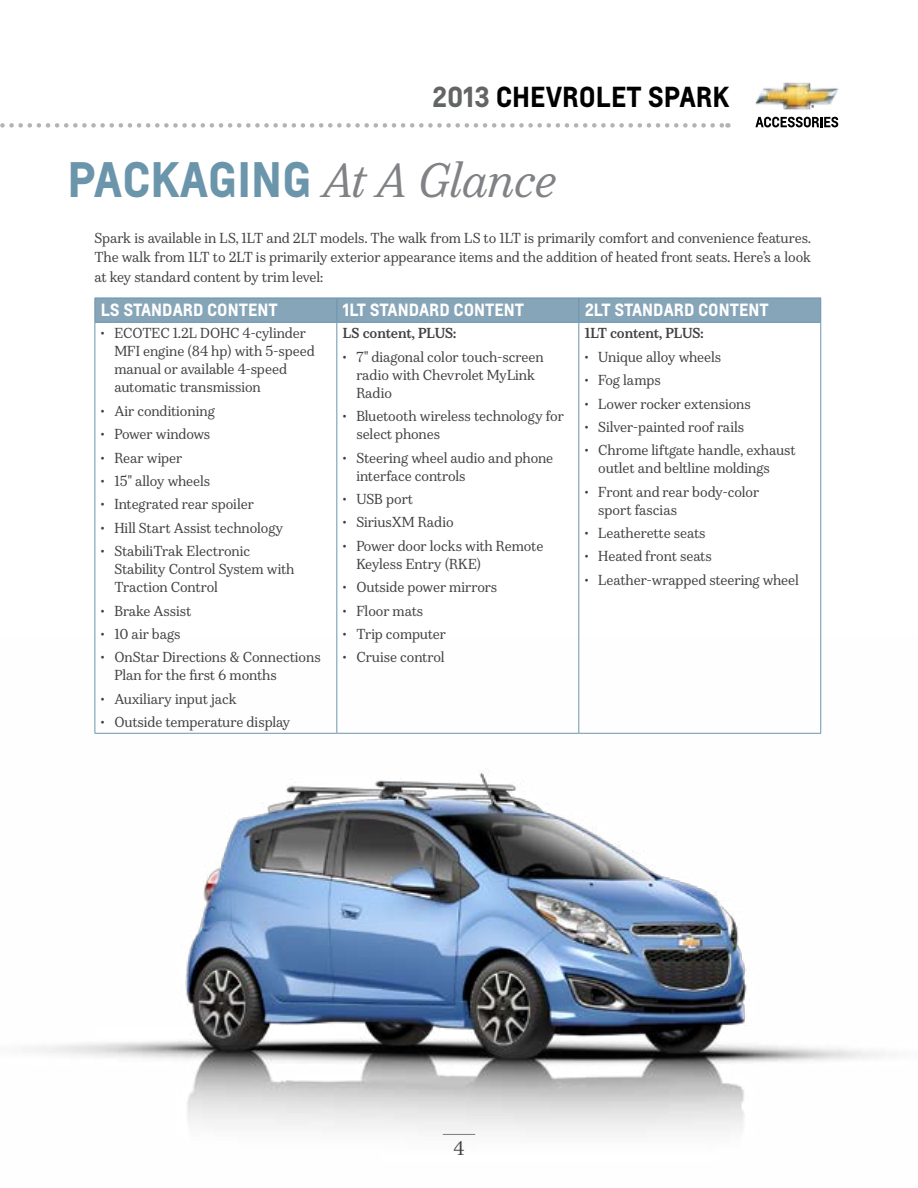
<style>
.page{position:relative;width:918px;height:1188px;background:#fff}
.page>*{position:absolute;margin:0;border:0;box-sizing:border-box;transform-origin:0 0}
.t1{font:700 46.5px "Louis";letter-spacing:-.005em;color:#6b95ab}
.t2{font:700 27px "Louis";color:#000}
.t3{font:18px "Durant";color:#414042}
.t4{font:700 16.5px "Louis";color:#fff}
.t5{font:13.5px/18px "Durant";letter-spacing:-.005em;color:#414042}
.t6{font:700 13.5px "Durant";letter-spacing:-.01em;color:#414042}
.s1{color:#636466}
.s2{font-family:"Durant";font-weight:400;font-style:italic;font-size:45px;color:#808285}
</style>
<div class="page">
<img style="left:755px;top:82px;width:84px;height:28px">
<svg style="left:755px;top:117px;width:83px;height:10px"></svg>
<svg style="left:0;top:123px;width:728px;height:5px"></svg>
<img style="left:23px;top:635px;width:862px;height:500px">
<hr style="left:94px;top:323px;width:1px;height:410px;background:#6b95ab">
<hr style="left:336px;top:323px;width:1px;height:410px;background:#6b95ab">
<hr style="left:578px;top:323px;width:1px;height:410px;background:#6b95ab">
<hr style="left:820px;top:323px;width:1px;height:410px;background:#6b95ab">
<hr style="left:94px;top:733px;width:243px;height:1px;background:#6b95ab">
<hr style="left:337px;top:733px;width:242px;height:1px;background:#6b95ab">
<hr style="left:579px;top:733px;width:242px;height:1px;background:#6b95ab">
<div style="left:94px;top:298px;width:727px;height:24px;background:#86a5b8"></div>
<hr style="left:94px;top:322px;width:243px;height:1px;background:#6b95ab">
<hr style="left:337px;top:322px;width:242px;height:1px;background:#6b95ab">
<hr style="left:579px;top:322px;width:242px;height:1px;background:#6b95ab">
<h2 class="t2" style="left:432px;top:79px;width:299px"><span class="s1">2013</span> CHEVROLET SPARK</h2>
<h1 class="t1" style="left:68px;top:148px;width:489px">PACKAGI NG <span class="s2">At A Glance</span></h1>
<p class="t5" style="left:94px;top:228px;width:718px;line-height:19.5px;text-align:justify">Spark is available in LS, 1LT and 2LT models. The walk from LS to 1LT is primarily comfort and convenience features.<br>The walk from 1LT to 2LT is primarily exterior appearance items and the addition of heated front seats. Here’s a look at key standard content by trim level:</p>
<p class="t4" style="left:101px;top:299px;width:128px">LS STAN DARD CONTENT</p>
<p class="t4" style="left:343px;top:299px;width:132px">1LT STAN DARD CONTENT</p>
<p class="t4" style="left:585px;top:299px;width:135px">2LT STAN DARD CONTENT</p>
<p class="t5" style="left:114px;top:325px;width:202px;text-indent:-14px">• ECOTEC 1.2L DOHC 4-cylinder<br>MFI engine (84 hp) with 5-speed manual or available 4-speed automatic transmission</p>
<p class="t5" style="left:101px;top:402px;width:115px">• Air conditioning</p>
<p class="t5" style="left:101px;top:425px;width:111px">• Power windows</p>
<p class="t5" style="left:101px;top:449px;width:83px">• Rear wiper</p>
<p class="t5" style="left:101px;top:472px;width:111px">• 15" alloy wheels</p>
<p class="t5" style="left:101px;top:495px;width:155px">• Integrated rear spoiler</p>
<p class="t5" style="left:101px;top:519px;width:184px">• Hill Start Assist technology</p>
<p class="t5" style="left:114px;top:542px;width:182px;text-indent:-14px">• StabiliTrak Electronic<br>Stability Control System with<br>Traction Control</p>
<p class="t5" style="left:101px;top:602px;width:92px">• Brake Assist</p>
<p class="t5" style="left:101px;top:625px;width:81px">• 10 air bags</p>
<p class="t5" style="left:114px;top:648px;width:208px;text-indent:-14px">• OnStar Directions &amp; Connections<br>Plan for the first 6 months</p>
<p class="t5" style="left:101px;top:690px;width:138px">• Auxiliary input jack</p>
<p class="t5" style="left:101px;top:713px;width:191px">• Outside temperature display</p>
<p class="t6" style="left:585px;top:324px;width:120px">1LT content, PLUS:</p>
<p class="t5" style="left:585px;top:348px;width:138px">• Unique alloy wheels</p>
<p class="t5" style="left:585px;top:371px;width:77px">• Fog lamps</p>
<p class="t5" style="left:585px;top:395px;width:168px">• Lower rocker extensions</p>
<p class="t5" style="left:585px;top:418px;width:161px">• Silver-painted roof rails</p>
<p class="t5" style="left:598px;top:441px;width:199px;text-indent:-14px">• Chrome liftgate handle, exhaust outlet and beltline moldings</p>
<p class="t5" style="left:598px;top:483px;width:162px;text-indent:-14px">• Front and rear body-color sport fascias</p>
<p class="t5" style="left:585px;top:524px;width:122px">• Leatherette seats</p>
<p class="t5" style="left:585px;top:548px;width:129px">• Heated front seats</p>
<p class="t5" style="left:585px;top:571px;width:216px">• Leather-wrapped steering wheel</p>
<p class="t6" style="left:343px;top:324px;width:115px">LS content, PLUS:</p>
<p class="t5" style="left:356px;top:348px;width:189px;text-indent:-14px">• 7" diagonal color touch-screen radio with Chevrolet MyLink<br>Radio</p>
<p class="t5" style="left:356px;top:407px;width:209px;text-indent:-14px">• Bluetooth wireless technology for select phones</p>
<p class="t5" style="left:356px;top:449px;width:198px;text-indent:-14px">• Steering wheel audio and phone interface controls</p>
<p class="t5" style="left:343px;top:490px;width:72px">• USB port</p>
<p class="t5" style="left:343px;top:513px;width:112px">• SiriusXM Radio</p>
<p class="t5" style="left:356px;top:537px;width:188px;text-indent:-14px">• Power door locks with Remote<br>Keyless Entry (RKE)</p>
<p class="t5" style="left:343px;top:578px;width:156px">• Outside power mirrors</p>
<p class="t5" style="left:343px;top:602px;width:82px">• Floor mats</p>
<p class="t5" style="left:343px;top:625px;width:105px">• Trip computer</p>
<p class="t5" style="left:343px;top:648px;width:103px">• Cruise control</p>
<h3 class="t3" style="left:454px;top:1137px;width:12px">4</h3>
</div>
